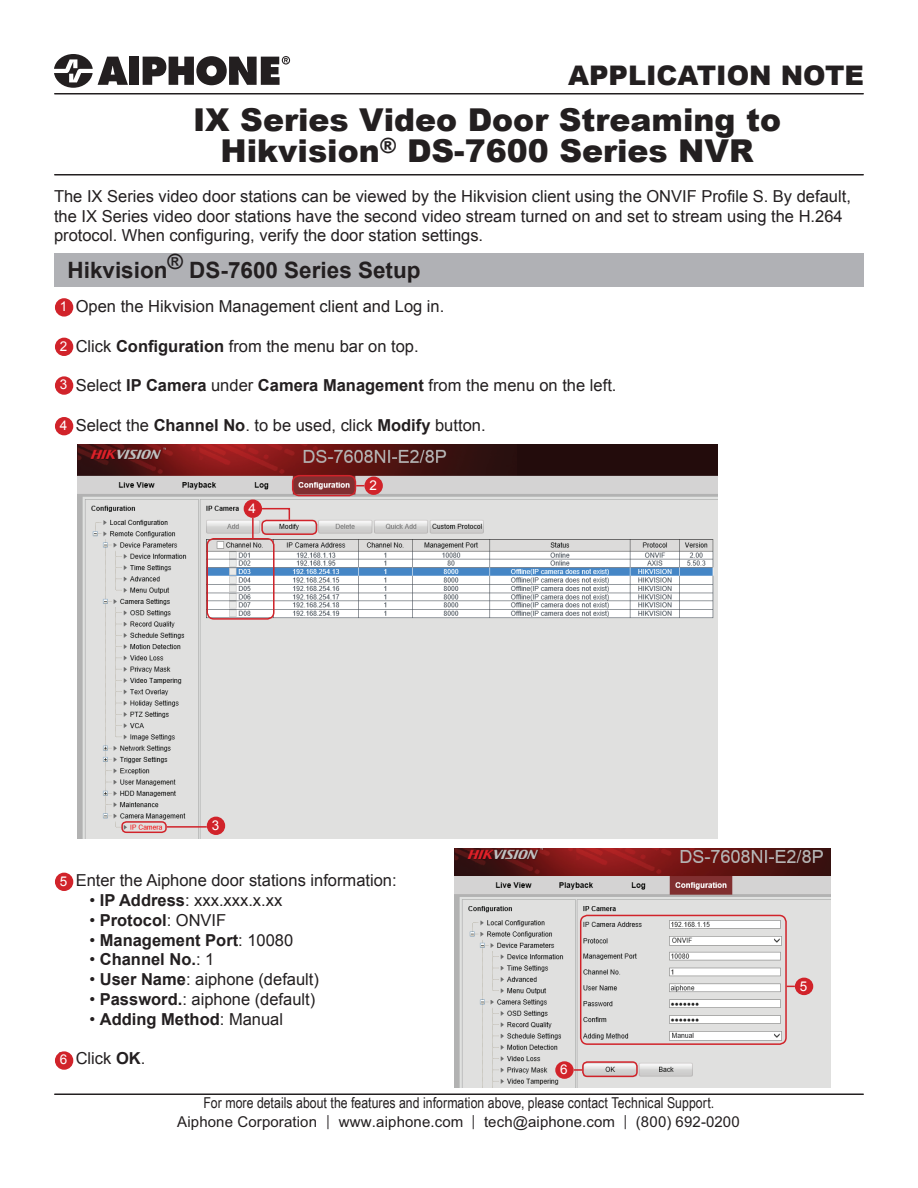
<style>
.page{position:relative;width:918px;height:1188px;background:#fff}
.page>*{position:absolute;margin:0;border:0;box-sizing:border-box;transform-origin:0 0}
.t1{font:900 31.5px/31.5px "Arial";color:#231f20;text-align:center}
.t2{font:900 27px "Arial";color:#231f20}
.t3{font:700 22.5px "Arial";color:#231f20}
.t4{font:16.5px/19.8px "Arial";color:#231f20}
.t5{font:700 16.5px "Arial";color:#231f20}
.t6{font:15px "Arial Narrow";letter-spacing:.005em;color:#231f20}
.t7{font:15px "Arial";letter-spacing:.01em;color:#231f20}
.t8{font:13.5px "Arial";color:#fff}
.s1{font-weight:700}
.s2{font-weight:400}
.s3{font-family:"Arial Narrow"}
</style>
<div class="page">
<svg style="left:54px;top:54px;width:74px;height:34px"></svg>
<div style="left:129px;top:57px;width:10px;height:28px;background:#231f20"></div>
<svg style="left:143px;top:56px;width:147px;height:29px"></svg>
<hr style="left:55px;top:1094px;width:808px;height:1px;background:#231f20">
<hr style="left:55px;top:93px;width:808px;height:1px;background:#231f20">
<img style="left:78px;top:445px;width:640px;height:393px">
<div style="left:54px;top:253px;width:810px;height:34px;background:#b0b1b5"></div>
<hr style="left:55px;top:174px;width:808px;height:2px;background:#231f20">
<div style="left:56px;top:299px;width:17px;height:17px;background:#d1232a;border-radius:50%"></div>
<div style="left:55px;top:298px;width:18px;height:19px;border:2px solid #d1232a;border-radius:50%"></div>
<div style="left:56px;top:338px;width:17px;height:17px;background:#d1232a;border-radius:50%"></div>
<div style="left:55px;top:338px;width:18px;height:18px;border:2px solid #d1232a;border-radius:50%"></div>
<div style="left:56px;top:377px;width:17px;height:17px;background:#d1232a;border-radius:50%"></div>
<div style="left:55px;top:376px;width:18px;height:19px;border:2px solid #d1232a;border-radius:50%"></div>
<div style="left:56px;top:418px;width:17px;height:17px;background:#d1232a;border-radius:50%"></div>
<div style="left:55px;top:417px;width:18px;height:18px;border:2px solid #d1232a;border-radius:50%"></div>
<div style="left:56px;top:1052px;width:17px;height:17px;background:#d1232a;border-radius:50%"></div>
<div style="left:55px;top:1051px;width:18px;height:19px;border:2px solid #d1232a;border-radius:50%"></div>
<div style="left:56px;top:873px;width:17px;height:17px;background:#d1232a;border-radius:50%"></div>
<div style="left:55px;top:873px;width:18px;height:18px;border:2px solid #d1232a;border-radius:50%"></div>
<div style="left:365px;top:477px;width:17px;height:17px;background:#d1232a;border-radius:50%"></div>
<div style="left:364px;top:477px;width:19px;height:18px;border:2px solid #d1232a;border-radius:50%"></div>
<div style="left:208px;top:817px;width:16px;height:17px;background:#d1232a;border-radius:50%"></div>
<div style="left:207px;top:817px;width:18px;height:18px;border:2px solid #d1232a;border-radius:50%"></div>
<div style="left:244px;top:500px;width:17px;height:17px;background:#d1232a;border-radius:50%"></div>
<div style="left:244px;top:499px;width:18px;height:19px;border:2px solid #d1232a;border-radius:50%"></div>
<img style="left:454px;top:849px;width:376px;height:239px">
<div style="left:556px;top:1062px;width:17px;height:16px;background:#d1232a;border-radius:50%"></div>
<div style="left:555px;top:1061px;width:19px;height:18px;border:2px solid #d1232a;border-radius:50%"></div>
<div style="left:796px;top:978px;width:17px;height:16px;background:#d1232a;border-radius:50%"></div>
<div style="left:795px;top:978px;width:18px;height:17px;border:2px solid #d1232a;border-radius:50%"></div>
<div style="left:206px;top:538px;width:69px;height:82px;border:2px solid #d1232a;border-radius:7px"></div>
<div style="left:261px;top:520px;width:56px;height:15px;border:2px solid #d1232a;border-radius:5px"></div>
<svg style="left:261px;top:507px;width:30px;height:14px"></svg>
<hr style="left:252px;top:518px;width:2px;height:21px;background:#d1232a">
<div style="left:292px;top:475px;width:64px;height:21px;border:2px solid #d1232a;border-radius:7px"></div>
<div style="left:121px;top:821px;width:46px;height:12px;border:2px solid #d1232a;border-radius:4px"></div>
<hr style="left:167px;top:826px;width:40px;height:2px;background:#d1232a">
<div style="left:582px;top:1061px;width:56px;height:16px;border:2px solid #d1232a;border-radius:5px"></div>
<div style="left:580px;top:915px;width:207px;height:130px;border:2px solid #d1232a;border-radius:7px"></div>
<svg style="left:574px;top:1069px;width:8px;height:2px"></svg>
<h2 class="t2" style="left:568px;top:56px;width:297px">APPLICATION NOTE</h2>
<h1 class="t1" style="left:193px;top:103px;width:589px">IX Series Video Door Streaming to<br>Hikvision<sup>®</sup> DS-7600 Series NVR</h1>
<p class="t4" style="left:54px;top:186px;width:798px">The IX Series video door stations can be viewed by the Hikvision client using the ONVIF Profile S. By default, the IX Series video door stations have the second video stream turned on and set to stream using the H.264 protocol. When configuring, verify the door station settings.</p>
<h3 class="t3" style="left:68px;top:255px;width:355px">Hikvision<sup>®</sup> DS-7600 Series Setup</h3>
<p class="t8" style="left:60px;top:298px;width:9px">1</p>
<p class="t8" style="left:60px;top:337px;width:9px">2</p>
<p class="t8" style="left:60px;top:376px;width:9px">3</p>
<p class="t8" style="left:60px;top:417px;width:9px">4</p>
<p class="t4" style="left:57px;top:297px;width:389px">1. Open the Hikvision Management client and Log in.</p>
<p class="t4" style="left:57px;top:336px;width:363px">2. Click <span class="s1">Configuration</span> from the menu bar on top.</p>
<p class="t4" style="left:57px;top:376px;width:561px">3. Select <span class="s1">IP Camera</span> under <span class="s1">Camera Management</span> from the menu on the left.</p>
<p class="t4" style="left:57px;top:415px;width:430px">4. Select the <span class="s1">Channel No</span>. to be used, click <span class="s1">Modify</span> button.</p>
<p class="t8" style="left:249px;top:499px;width:9px">4</p>
<p class="t8" style="left:369px;top:476px;width:9px">2</p>
<p class="t8" style="left:212px;top:816px;width:9px">3</p>
<p class="t4" style="left:57px;top:871px;width:341px">4. Enter the Aiphone door stations information:</p>
<p class="t4" style="left:89px;top:891px;width:194px">• <span class="s1">IP Address</span>: xxx.xxx.x.xx</p>
<p class="t5" style="left:89px;top:909px;width:138px"><span class="s2">•</span> Protocol<span class="s2">: ONVIF</span></p>
<p class="t5" style="left:89px;top:929px;width:205px"><span class="s2">•</span> Management Port<span class="s2">: 10080</span></p>
<p class="t5" style="left:89px;top:949px;width:126px"><span class="s2">•</span> Channel No.<span class="s2">: 1</span></p>
<p class="t4" style="left:89px;top:970px;width:231px">• <span class="s1">User Name</span>: aiphone (default)</p>
<p class="t4" style="left:89px;top:990px;width:227px">• <span class="s1">Password.</span>: aiphone (default)</p>
<p class="t5" style="left:89px;top:1008px;width:195px"><span class="s2">•</span> Adding Method<span class="s2">: Manual</span></p>
<p class="t4" style="left:57px;top:1049px;width:90px">5. Click <span class="s1">OK</span>.</p>
<p class="t8" style="left:60px;top:872px;width:9px">5</p>
<p class="t8" style="left:60px;top:1051px;width:9px">6</p>
<p class="t8" style="left:560px;top:1061px;width:9px">6</p>
<p class="t6" style="left:204px;top:1091px;width:512px">For more details about the features and information above, please contact Technical Support.</p>
<p class="t7" style="left:177px;top:1112px;width:564px">Aiphone Corporation <span class="s3">|</span> www.aiphone.com <span class="s3">|</span> tech@aiphone.com <span class="s3">|</span> (800) 692-0200</p>
<p class="t8" style="left:800px;top:977px;width:9px">5</p>
</div>
